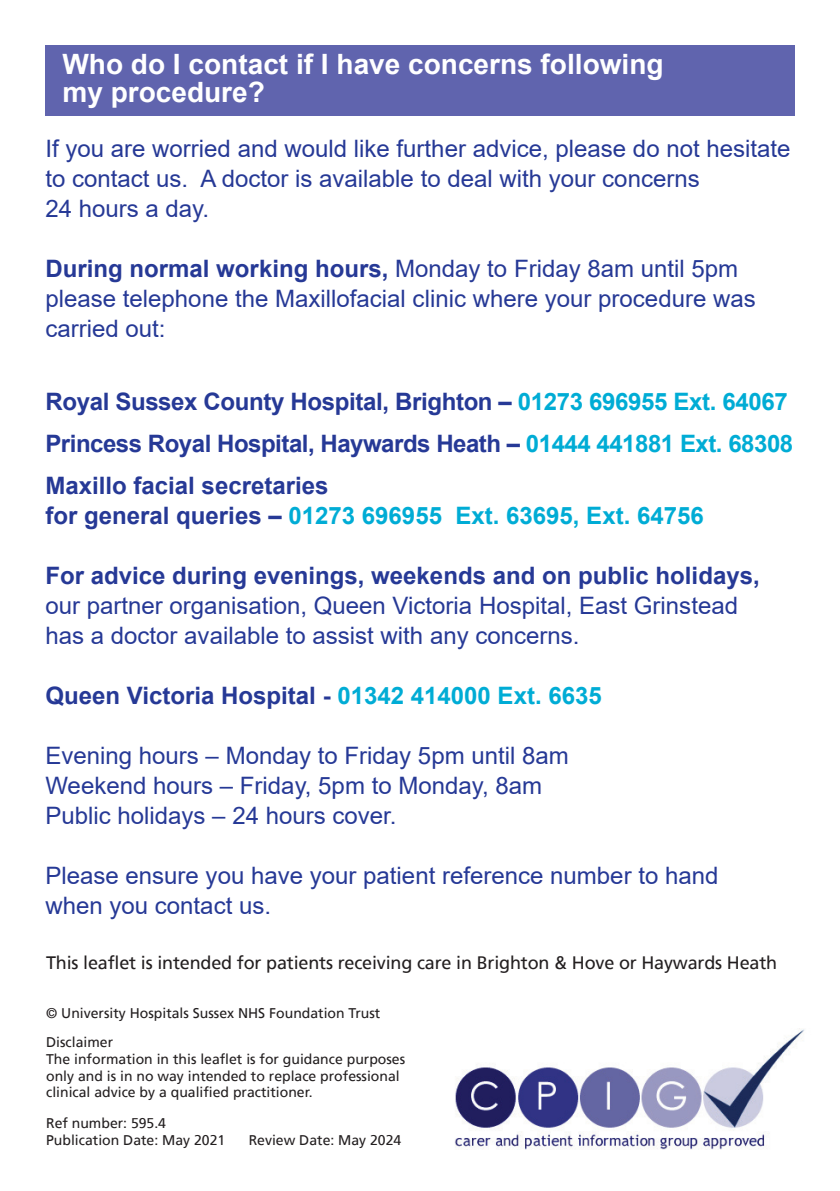
<style>
.page{position:relative;width:840px;height:1191px;background:#fff}
.page>*{position:absolute;margin:0;border:0;box-sizing:border-box;transform-origin:0 0}
.t1{font:700 28px/28px "Arial";color:#fff}
.t2{font:24px/30px "Arial";color:#263996}
.t3{font:700 24px "Arial";color:#263996}
.t4{font:700 24px "Arial";letter-spacing:-.02em;color:#263996}
.t5{font:700 24px "Arial";color:#00acd5}
.t6{font:18px "Frutiger";letter-spacing:-.01em;color:#231f20}
.t7{font:14px/16.8px "Frutiger";color:#231f20}
.s1{font-weight:700}
.s2{color:#00acd5}
.s3{color:#263996}
</style>
<div class="page">
<img style="left:455px;top:1028px;width:350px;height:121px">
<div style="left:45px;top:45px;width:749px;height:71px;background:#6064ae"></div>
<p class="t1" style="left:62px;top:51px;width:602px">Who do I contact if I have concerns following my procedure?</p>
<p class="t2" style="left:45px;top:134px;width:746px">If you are worried and would like further advice, please do not hesitate to contact us. A doctor is available to deal with your concerns</p>
<p class="t2" style="left:45px;top:194px;width:165px">24 hours a day.</p>
<p class="t2" style="left:45px;top:254px;width:711px"><span class="s1">During normal working hours,</span> Monday to Friday 8am until 5pm please telephone the Maxillofacial clinic where your procedure was carried out:</p>
<p class="t3" style="left:45px;top:384px;width:743px">Royal Sussex County Hospital, Brighton – <span class="s2">01273 696955 Ext. 64067</span></p>
<p class="t4" style="left:45px;top:426px;width:749px">Princess Royal Hospital, Haywards Heath – <span class="s2">01444 441881 Ext. 68308</span></p>
<p class="t3" style="left:45px;top:468px;width:284px">Maxillo facial secretaries</p>
<p class="t5" style="left:45px;top:498px;width:659px"><span class="s3">for general queries –</span> 01273 696955 Ext. 63695, Ext. 64756</p>
<p class="t3" style="left:45px;top:558px;width:715px">For advice during evenings, weekends and on public holidays,</p>
<p class="t2" style="left:45px;top:590px;width:693px">our partner organisation, Queen Victoria Hospital, East Grinstead</p>
<p class="t2" style="left:45px;top:620px;width:535px">has a doctor available to assist with any concerns.</p>
<p class="t3" style="left:45px;top:678px;width:557px">Queen Victoria Hospital - <span class="s2">01342 414000 Ext. 6635</span></p>
<p class="t2" style="left:45px;top:740px;width:524px">Evening hours – Monday to Friday 5pm until 8am</p>
<p class="t2" style="left:45px;top:770px;width:498px">Weekend hours – Friday, 5pm to Monday, 8am</p>
<p class="t2" style="left:45px;top:800px;width:352px">Public holidays – 24 hours cover.</p>
<p class="t2" style="left:45px;top:860px;width:674px">Please ensure you have your patient reference number to hand</p>
<p class="t2" style="left:45px;top:890px;width:227px">when you contact us.</p>
<p class="t6" style="left:46px;top:952px;width:732px">This leaflet is intended for patients receiving care in Brighton &amp; Hove or Haywards Heath</p>
<p class="t7" style="left:46px;top:1005px;width:335px">© University Hospitals Sussex NHS Foundation Trust</p>
<p class="t7" style="left:46px;top:1033px;width:68px">Disclaimer</p>
<p class="t7" style="left:46px;top:1050px;width:360px">The information in this leaflet is for guidance purposes only and is in no way intended to replace professional clinical advice by a qualified practitioner.</p>
<p class="t7" style="left:46px;top:1115px;width:121px">Ref number: 595.4</p>
<p class="t7" style="left:46px;top:1131px;width:180px">Publication Date: May 2021</p>
<p class="t7" style="left:248px;top:1131px;width:154px">Review Date: May 2024</p>
</div>
